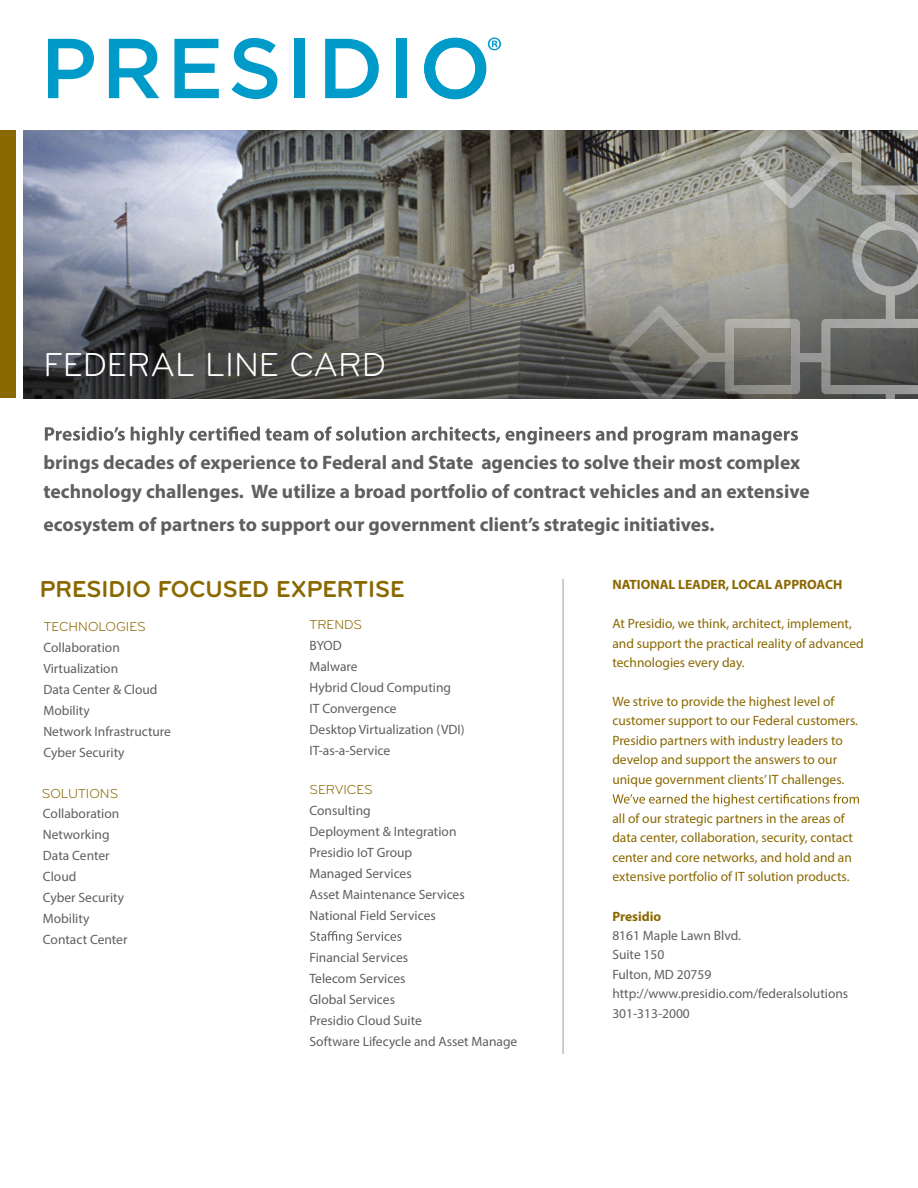
<style>
.page{position:relative;width:918px;height:1188px;background:#fff}
.page>*{position:absolute;margin:0;border:0;box-sizing:border-box;transform-origin:0 0}
.t1{font:34.5px "Bryant";color:#fff}
.t2{font:700 24px "Bryant";color:#8a6800}
.t3{font:700 19.5px/28.5px "Myriad Pro";color:#5f5f62}
.t4{font:13.5px/21px "Myriad Pro";color:#5f5f62}
.t5{font:13.5px/19.5px "Myriad Pro";color:#8a6800}
.t6{font:700 13.5px "Myriad Pro";color:#8a6800}
.t7{font:13.5px "Bryant";color:#8a6800}
</style>
<div class="page">
<img style="left:23px;top:130px;width:585px;height:268px">
<svg style="left:608px;top:130px;width:310px;height:269px;background:#878781"></svg>
<svg style="left:613px;top:794px;width:246px;height:12px"></svg>
<div style="left:0;top:130px;width:16px;height:268px;background:#8a6800"></div>
<svg style="left:45px;top:426px;width:753px;height:19px"></svg>
<svg style="left:310px;top:931px;width:91px;height:13px"></svg>
<hr style="left:563px;top:579px;width:1px;height:475px;background:#9b9ca0">
<svg style="left:48px;top:39px;width:46px;height:59px"></svg>
<svg style="left:109px;top:39px;width:50px;height:59px"></svg>
<svg style="left:174px;top:39px;width:45px;height:59px"></svg>
<svg style="left:232px;top:38px;width:45px;height:61px"></svg>
<div style="left:295px;top:39px;width:10px;height:59px;background:#009bc8"></div>
<svg style="left:325px;top:39px;width:54px;height:59px"></svg>
<div style="left:396px;top:39px;width:11px;height:59px;background:#009bc8"></div>
<svg style="left:424px;top:37px;width:77px;height:62px"></svg>
<h1 class="t1" style="left:44px;top:344px;width:344px">FEDERAL LINE CARD</h1>
<h3 class="t3" style="left:44px;top:448px;width:768px">brings decades of experience to Federal and State agencies to solve their most complex technology challenges. We utilize a broad portfolio of contract vehicles and an extensive</h3>
<h3 class="t3" style="left:44px;top:509px;width:673px">ecosystem of partners to support our government client’s strategic initiatives.</h3>
<h2 class="t2" style="left:40px;top:575px;width:366px">PRESIDIO FOCUSED EXPERTISE</h2>
<p class="t7" style="left:44px;top:619px;width:103px">TECHNOLOGIES</p>
<p class="t4" style="left:43px;top:637px;width:129px">Collaboration<br>Virtualization<br>Data Center &amp; Cloud<br>Mobility<br>Network Infrastructure<br>Cyber Security</p>
<p class="t7" style="left:42px;top:786px;width:78px">SOLUTIONS</p>
<p class="t4" style="left:43px;top:803px;width:86px">Collaboration<br>Networking<br>Data Center<br>Cloud<br>Cyber Security<br>Mobility<br>Contact Center</p>
<p class="t7" style="left:310px;top:616px;width:54px">TRENDS</p>
<p class="t4" style="left:310px;top:635px;width:157px">BYOD<br>Malware<br>Hybrid Cloud Computing<br>IT Convergence<br>Desktop Virtualization (VDI)<br>IT-as-a-Service</p>
<p class="t7" style="left:310px;top:781px;width:65px">SERVICES</p>
<p class="t4" style="left:310px;top:799px;width:157px">Consulting<br>Deployment &amp; Integration<br>Presidio IoT Group<br>Managed Services<br>Asset Maintenance Services<br>National Field Services</p>
<p class="t4" style="left:310px;top:947px;width:209px">Financial Services<br>Telecom Services<br>Global Services<br>Presidio Cloud Suite<br>Software Lifecycle and Asset Manage</p>
<p class="t6" style="left:612px;top:576px;width:232px">NATIONAL LEADER, LOCAL APPROACH</p>
<p class="t5" style="left:612px;top:614px;width:253px">At Presidio, we think, architect, implement, and support the practical reality of advanced technologies every day.</p>
<p class="t5" style="left:612px;top:692px;width:247px">We strive to provide the highest level of customer support to our Federal customers.<br>Presidio partners with industry leaders to develop and support the answers to our unique government clients’ IT challenges.</p>
<p class="t5" style="left:612px;top:808px;width:242px">all of our strategic partners in the areas of data center, collaboration, security, contact center and core networks, and hold and an extensive portfolio of IT solution products.</p>
<p class="t6" style="left:612px;top:907px;width:50px">Presidio</p>
<p class="t4" style="left:612px;top:926px;width:237px;line-height:19.5px">8161 Maple Lawn Blvd.<br>Suite 150<br>Fulton, MD 20759 http://www.presidio.com/federalsolutions<br>301-313-2000</p>
</div>
